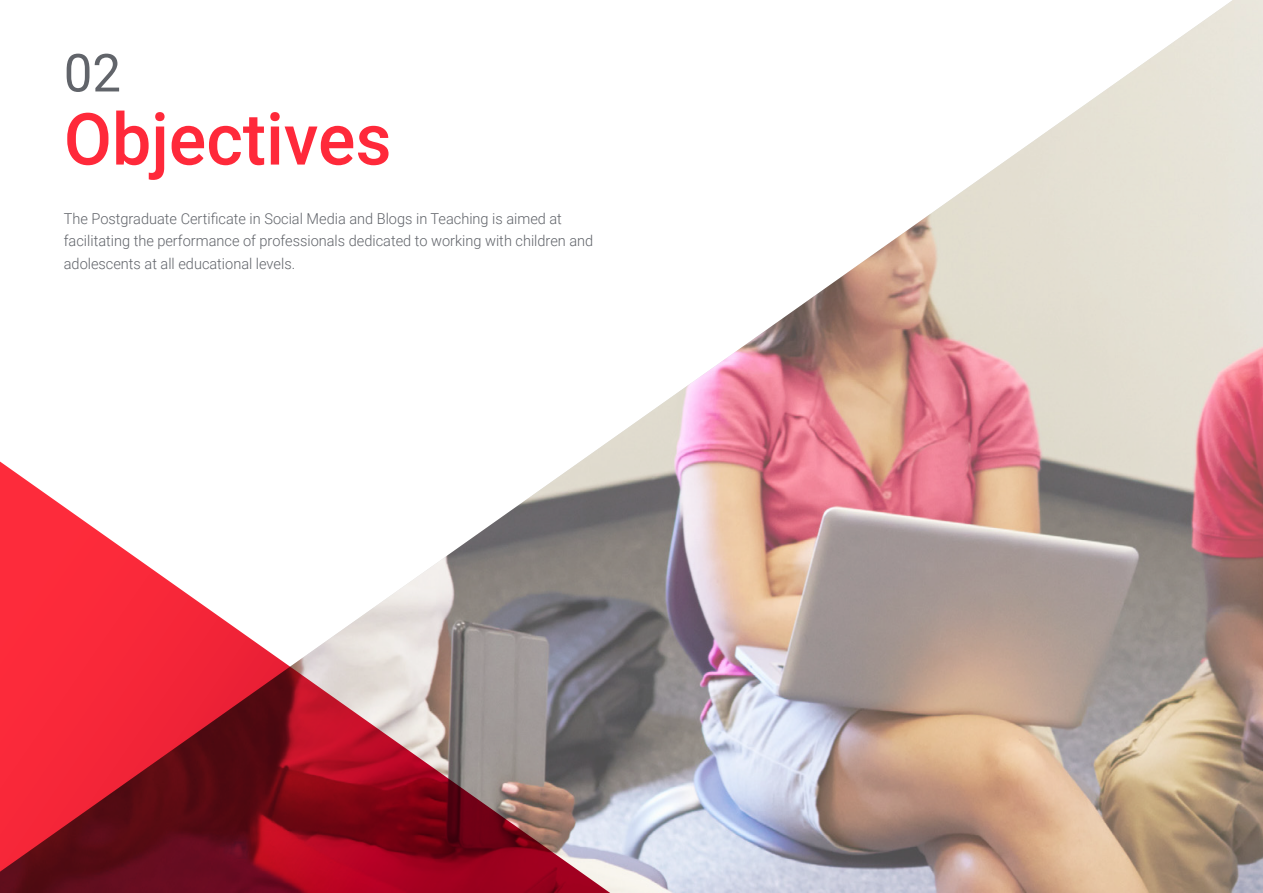
<style>
.page{position:relative;width:1263px;height:893px;background:#fff}
.page>*{position:absolute;margin:0;border:0;box-sizing:border-box;transform-origin:0 0}
.t1{font:500 72px "Roboto";color:#ff293a}
.t2{font:52.5px "Roboto";color:#61646a}
.t3{font:300 15px/22.5px "Roboto";color:#61646a}
</style>
<div class="page">
<img style="left:602px;top:0;width:661px;height:893px">
<svg style="left:0;top:446px;width:640px;height:447px"></svg>
<h2 class="t2" style="left:64px;top:36px;width:59px">02</h2>
<h1 class="t1" style="left:64px;top:89px;width:329px">Objectives</h1>
<p class="t3" style="left:64px;top:207px;width:531px">The Postgraduate Certificate in Social Media and Blogs in Teaching is aimed at facilitating the performance of professionals dedicated to working with children and adolescents at all educational levels.</p>
</div>
